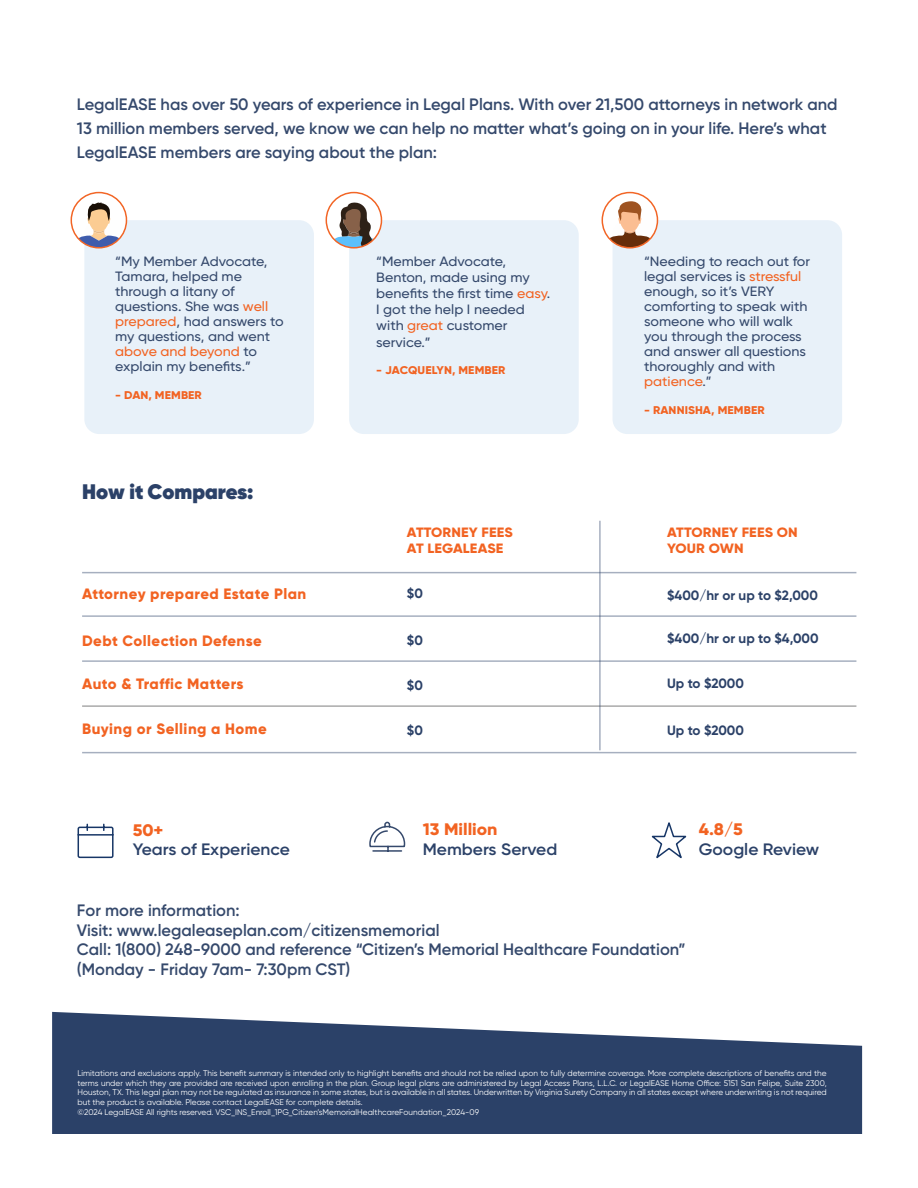
<style>
.page{position:relative;width:918px;height:1188px;background:#fff}
.page>*{position:absolute;margin:0;border:0;box-sizing:border-box;transform-origin:0 0}
.t1{font:800 21px "Gilroy";color:#2b4168}
.t2{font:800 16.65px "Gilroy";color:#f26322;scale:1.06 1}
.t3{font:600 16.5px/24px "Gilroy";color:#35496c}
.t4{font:600 16.5px "Gilroy";color:#2b4168;scale:1.06 1}
.t5{font:800 15px "Gilroy";letter-spacing:.03em;color:#f26322}
.t6{font:500 13.5px/15px "Gilroy";color:#35496c;scale:1.06 1}
.t7{font:700 13.5px "Gilroy";color:#2b4168}
.t8{font:800 13.5px "Gilroy";letter-spacing:.01em;color:#f26322;scale:1.06 1}
.t9{font:800 11.25px "Gilroy";letter-spacing:.01em;color:#f26322;scale:1.06 1}
.t10{font:8.25px/9.9px "Gilroy";color:#fff;text-align:justify}
.s1{color:#f26322}
</style>
<div class="page">
<svg style="left:52px;top:1012px;width:810px;height:122px;background:#485b7c"></svg>
<hr style="left:82px;top:572px;width:774px;height:1px;background:#2b4168">
<hr style="left:82px;top:615px;width:774px;height:2px;background:#2b4168">
<hr style="left:82px;top:660px;width:774px;height:2px;background:#2b4168">
<hr style="left:82px;top:705px;width:774px;height:2px;background:#333">
<hr style="left:82px;top:752px;width:774px;height:1px;background:#2b4168">
<div style="left:84px;top:220px;width:230px;height:214px;background:#e8f1f9;border-radius:15px"></div>
<div style="left:349px;top:220px;width:230px;height:214px;background:#e8f1f9;border-radius:15px"></div>
<div style="left:613px;top:220px;width:229px;height:214px;background:#e8f1f9;border-radius:15px"></div>
<hr style="left:599px;top:521px;width:2px;height:229px;background:#2b4168">
<div style="left:71px;top:193px;width:55px;height:55px;background:#fff;border-radius:50%"></div>
<svg style="left:74px;top:199px;width:49px;height:48px"></svg>
<div style="left:71px;top:192px;width:56px;height:57px;border:2px solid #f26322;border-radius:50%"></div>
<div style="left:326px;top:193px;width:55px;height:55px;background:#fff;border-radius:50%"></div>
<svg style="left:331px;top:202px;width:46px;height:45px"></svg>
<div style="left:326px;top:192px;width:56px;height:57px;border:2px solid #f26322;border-radius:50%"></div>
<div style="left:602px;top:193px;width:55px;height:55px;background:#fff;border-radius:50%"></div>
<svg style="left:605px;top:199px;width:49px;height:49px"></svg>
<div style="left:602px;top:192px;width:56px;height:57px;border:2px solid #f26322;border-radius:50%"></div>
<svg style="left:369px;top:821px;width:37px;height:31px"></svg>
<svg style="left:651px;top:822px;width:36px;height:37px"></svg>
<svg style="left:77px;top:823px;width:37px;height:36px"></svg>
<p class="t3" style="left:77px;top:92px;width:762px">LegalEASE has over 50 years of experience in Legal Plans. With over 21,500 attorneys in network and<br>13 million members served, we know we can help no matter what’s going on in your life. Here’s what<br>LegalEASE members are saying about the plan:</p>
<p class="t6" style="left:115px;top:253px;width:160px">“My Member Advocate,<br>Tamara, helped me through a litany of questions. She was <span class="s1">well prepared</span>, had answers to my questions, and went <span class="s1">above and beyond</span> to explain my benefits.”</p>
<p class="t9" style="left:115px;top:388px;width:83px">- DAN, MEMBER</p>
<p class="t1" style="left:82px;top:478px;width:173px">How it Compares:</p>
<p class="t5" style="left:82px;top:585px;width:226px">Attorney prepared Estate Plan</p>
<p class="t5" style="left:82px;top:631px;width:181px">Debt Collection Defense</p>
<p class="t5" style="left:82px;top:675px;width:163px">Auto &amp; Traffic Matters</p>
<p class="t5" style="left:82px;top:720px;width:186px">Buying or Selling a Home</p>
<p class="t2" style="left:133px;top:819px;width:30px">50+</p>
<p class="t4" style="left:133px;top:839px;width:150px">Years of Experience</p>
<p class="t6" style="left:376px;top:253px;width:124px">“Member Advocate,</p>
<p class="t6" style="left:376px;top:269px;width:166px;line-height:16.2px">Benton, made using my benefits the first time <span class="s1">easy</span>.<br>I got the help I needed with <span class="s1">great</span> customer service.”</p>
<p class="t9" style="left:376px;top:363px;width:123px">- JACQUELYN, MEMBER</p>
<p class="t8" style="left:407px;top:524px;width:101px">ATTORNEY FEES</p>
<p class="t8" style="left:407px;top:540px;width:92px">AT LEGALEASE</p>
<p class="t7" style="left:407px;top:585px;width:18px">$0</p>
<p class="t7" style="left:407px;top:631px;width:18px">$0</p>
<p class="t7" style="left:407px;top:676px;width:18px">$0</p>
<p class="t7" style="left:407px;top:721px;width:18px">$0</p>
<p class="t2" style="left:423px;top:819px;width:72px">13 Million</p>
<p class="t4" style="left:423px;top:839px;width:128px">Members Served</p>
<p class="t6" style="left:644px;top:253px;width:158px">“Needing to reach out for legal services is <span class="s1">stressful </span>enough, so it’s VERY comforting to speak with someone who will walk you through the process and answer all questions thoroughly and with <span class="s1">patience</span>.”</p>
<p class="t9" style="left:644px;top:403px;width:115px">- RANNISHA, MEMBER</p>
<p class="t8" style="left:667px;top:524px;width:125px">ATTORNEY FEES ON</p>
<p class="t8" style="left:667px;top:540px;width:74px">YOUR OWN</p>
<p class="t7" style="left:667px;top:586px;width:152px">$400/hr or up to $2,000</p>
<p class="t7" style="left:667px;top:630px;width:153px">$400/hr or up to $4,000</p>
<p class="t7" style="left:667px;top:675px;width:78px">Up to $2000</p>
<p class="t7" style="left:667px;top:721px;width:78px">Up to $2000</p>
<p class="t2" style="left:699px;top:819px;width:43px">4.8/5</p>
<p class="t4" style="left:699px;top:839px;width:115px">Google Review</p>
<p class="t3" style="left:77px;top:900px;width:364px;line-height:19.8px">For more information:<br>Visit: www.legaleaseplan.com/citizensmemorial</p>
<p class="t3" style="left:77px;top:938px;width:610px">Call: 1(800) 248-9000 and reference “Citizen’s Memorial Healthcare Foundation”</p>
<p class="t3" style="left:77px;top:957px;width:275px">(Monday - Friday 7am- 7:30pm CST)</p>
<p class="t10" style="left:78px;top:1068px;width:751px">Limitations and exclusions apply. This benefit summary is intended only to highlight benefits and should not be relied upon to fully determine coverage. More complete descriptions of benefits and the terms under which they are provided are received upon enrolling in the plan. Group legal plans are administered by Legal Access Plans, L.L.C. or LegalEASE Home Office: 5151 San Felipe, Suite 2300, Houston, TX. This legal plan may not be regulated as insurance in some states, but is available in all states. Underwritten by Virginia Surety Company in all states except where underwriting is not required but the product is available. Please contact LegalEASE for complete details.</p>
<p class="t10" style="left:78px;top:1107px;width:403px">©2024 LegalEASE All rights reserved. VSC_INS_Enroll_1PG_Citizen’sMemorialHealthcareFoundation_2024-09</p>
</div>
